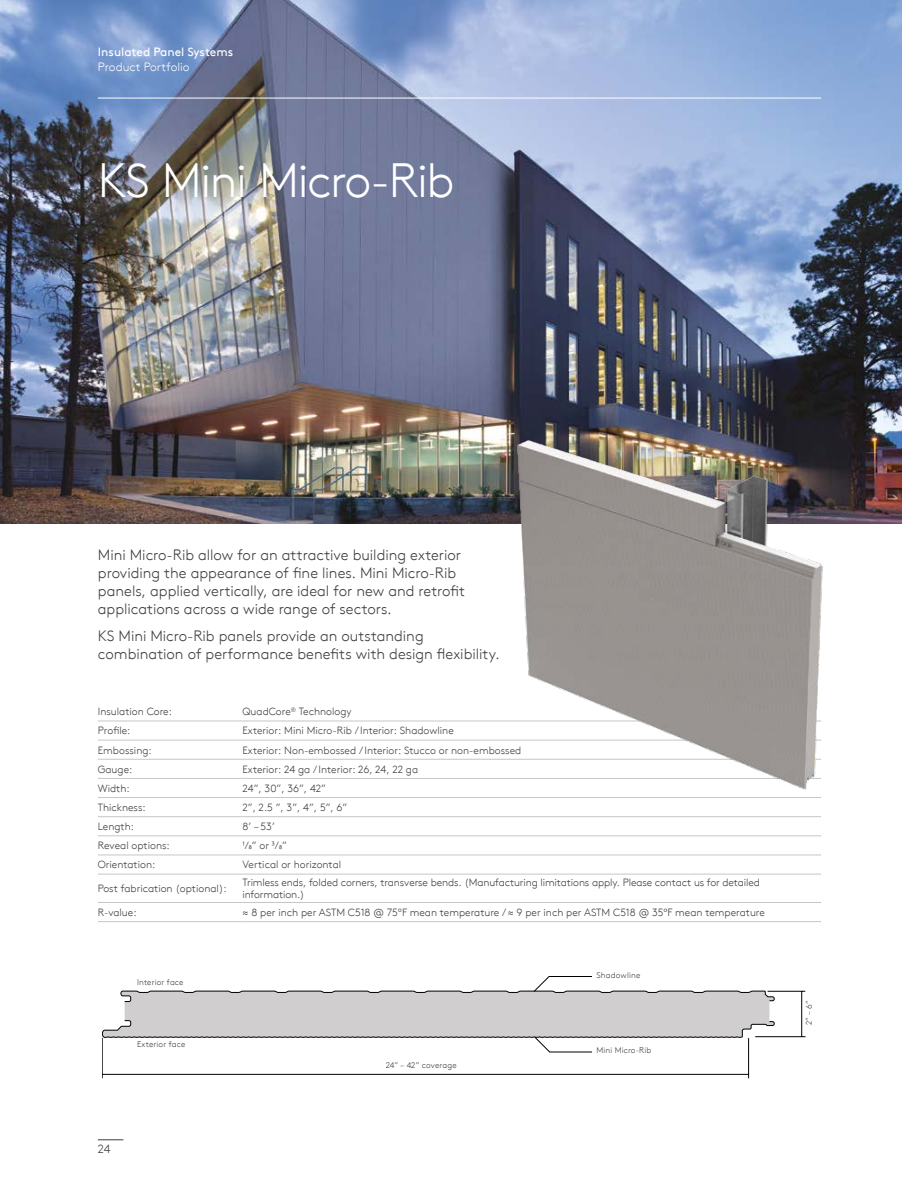
<style>
.page{position:relative;width:919px;height:1191px;background:#fff}
.page>*{position:absolute;margin:0;border:0;box-sizing:border-box;transform-origin:0 0}
.t1{font:300 48px "Kingspan Brown TT";letter-spacing:-.03em;color:#fff}
.t2{font:300 15px/18px "Kingspan Brown TT";letter-spacing:-.005em;color:#3c3c3b}
.t3{font:12px "Kingspan Brown TT";color:#fff}
.t4{font:300 12px "Kingspan Brown TT";color:#fff}
.t5{font:300 12px "Kingspan Brown TT";color:#3c3c3b}
.t6{font:300 10.5px/12px "Kingspan Brown TT";color:#3c3c3b}
.t7{font:300 8.25px "Kingspan Brown TT";letter-spacing:.015em;color:#3c3c3b}
</style>
<div class="page">
<svg style="left:98px;top:1139px;width:25px;height:1px"></svg>
<hr style="left:102px;top:1037px;width:1px;height:41px;background:#000">
<hr style="left:102px;top:1074px;width:646px;height:1px;background:#000">
<hr style="left:748px;top:1038px;width:1px;height:40px;background:#000">
<hr style="left:755px;top:1036px;width:50px;height:1px;background:#000">
<hr style="left:801px;top:991px;width:1px;height:45px;background:#000">
<hr style="left:767px;top:991px;width:38px;height:1px;background:#000">
<svg style="left:102px;top:976px;width:673px;height:76px"></svg>
<div style="left:592px;top:972px;width:87px;height:13px;background:#fff"></div>
<div style="left:592px;top:1047px;width:127px;height:15px;background:#fff"></div>
<img style="left:0;top:0;width:901px;height:523px">
<hr style="left:98px;top:720px;width:144px;height:1px;background:#c6c6c6">
<hr style="left:242px;top:720px;width:579px;height:1px;background:#c6c6c6">
<hr style="left:98px;top:740px;width:144px;height:1px;background:#c6c6c6">
<hr style="left:242px;top:740px;width:579px;height:1px;background:#c6c6c6">
<hr style="left:98px;top:759px;width:144px;height:1px;background:#c6c6c6">
<hr style="left:242px;top:759px;width:579px;height:1px;background:#c6c6c6">
<hr style="left:98px;top:778px;width:144px;height:1px;background:#c6c6c6">
<hr style="left:242px;top:778px;width:579px;height:1px;background:#c6c6c6">
<hr style="left:98px;top:797px;width:144px;height:1px;background:#c6c6c6">
<hr style="left:242px;top:797px;width:579px;height:1px;background:#c6c6c6">
<hr style="left:98px;top:816px;width:144px;height:1px;background:#c6c6c6">
<hr style="left:242px;top:816px;width:579px;height:1px;background:#c6c6c6">
<hr style="left:98px;top:835px;width:144px;height:1px;background:#c6c6c6">
<hr style="left:242px;top:835px;width:579px;height:1px;background:#c6c6c6">
<hr style="left:98px;top:854px;width:144px;height:1px;background:#c6c6c6">
<hr style="left:242px;top:854px;width:579px;height:1px;background:#c6c6c6">
<hr style="left:98px;top:874px;width:144px;height:1px;background:#c6c6c6">
<hr style="left:242px;top:874px;width:579px;height:1px;background:#c6c6c6">
<hr style="left:98px;top:902px;width:144px;height:1px;background:#c6c6c6">
<hr style="left:242px;top:902px;width:579px;height:1px;background:#c6c6c6">
<hr style="left:98px;top:921px;width:144px;height:1px;background:#c6c6c6">
<hr style="left:242px;top:921px;width:579px;height:1px;background:#c6c6c6">
<img style="left:497px;top:424px;width:363px;height:366px">
<hr style="left:98px;top:98px;width:723px;height:1px;background:#fff">
<p class="t3" style="left:98px;top:42px;width:137px">Insulated Panel Systems</p>
<p class="t4" style="left:98px;top:58px;width:93px">Product Portfolio</p>
<h1 class="t1" style="left:98px;top:145px;width:358px">KS Mini Micro-Rib</h1>
<h2 class="t2" style="left:98px;top:544px;width:368px">Mini Micro-Rib allow for an attractive building exterior providing the appearance of fine lines. Mini Micro-Rib panels, applied vertically, are ideal for new and retrofit applications across a wide range of sectors.</h2>
<h2 class="t2" style="left:98px;top:625px;width:403px">KS Mini Micro-Rib panels provide an outstanding combination of performance benefits with design flexibility.</h2>
<p class="t6" style="left:98px;top:705px;width:76px">Insulation Core:</p>
<p class="t6" style="left:242px;top:705px;width:111px">QuadCore<sup>®</sup> Technology</p>
<p class="t6" style="left:98px;top:724px;width:34px">Profile:</p>
<p class="t6" style="left:242px;top:724px;width:213px">Exterior: Mini Micro-Rib / Interior: Shadowline</p>
<p class="t6" style="left:98px;top:743px;width:55px">Embossing:</p>
<p class="t6" style="left:242px;top:743px;width:280px">Exterior: Non-embossed / Interior: Stucco or non-embossed</p>
<p class="t6" style="left:98px;top:762px;width:36px">Gauge:</p>
<p class="t6" style="left:242px;top:762px;width:177px">Exterior: 24 ga / Interior: 26, 24, 22 ga</p>
<p class="t6" style="left:98px;top:781px;width:33px">Width:</p>
<p class="t6" style="left:242px;top:781px;width:85px">24”, 30”, 36”, 42”</p>
<p class="t6" style="left:98px;top:800px;width:49px">Thickness:</p>
<p class="t6" style="left:242px;top:800px;width:106px">2”, 2.5 ”, 3”, 4”, 5”, 6”</p>
<p class="t6" style="left:98px;top:819px;width:38px">Length:</p>
<p class="t6" style="left:242px;top:819px;width:34px">8’ – 53’</p>
<p class="t6" style="left:98px;top:839px;width:73px">Reveal options:</p>
<p class="t6" style="left:242px;top:839px;width:46px">1/8” or 3/8”</p>
<p class="t6" style="left:98px;top:858px;width:59px">Orientation:</p>
<p class="t6" style="left:242px;top:858px;width:100px">Vertical or horizontal</p>
<p class="t6" style="left:98px;top:882px;width:130px">Post fabrication (optional):</p>
<p class="t6" style="left:242px;top:876px;width:519px">Trimless ends, folded corners, transverse bends. (Manufacturing limitations apply. Please contact us for detailed information.)</p>
<p class="t6" style="left:98px;top:905px;width:40px">R-value:</p>
<p class="t6" style="left:242px;top:905px;width:524px">≈ 8 per inch per ASTM C518 @ 75ºF mean temperature / ≈ 9 per inch per ASTM C518 @ 35°F mean temperature</p>
<p class="t7" style="left:137px;top:976px;width:48px">Interior face</p>
<p class="t7" style="left:137px;top:1038px;width:50px">Exterior face</p>
<p class="t5" style="left:98px;top:1140px;width:14px">24</p>
<p class="t7" style="left:385px;top:1058px;width:72px">24” – 42” coverage</p>
<p class="t7" style="left:596px;top:969px;width:45px">Shadowline</p>
<p class="t7" style="left:596px;top:1044px;width:56px">Mini Micro-Rib</p>
<p class="t7" style="left:802px;top:1025px;width:26px;rotate:-90deg">2” – 6”</p>
</div>
